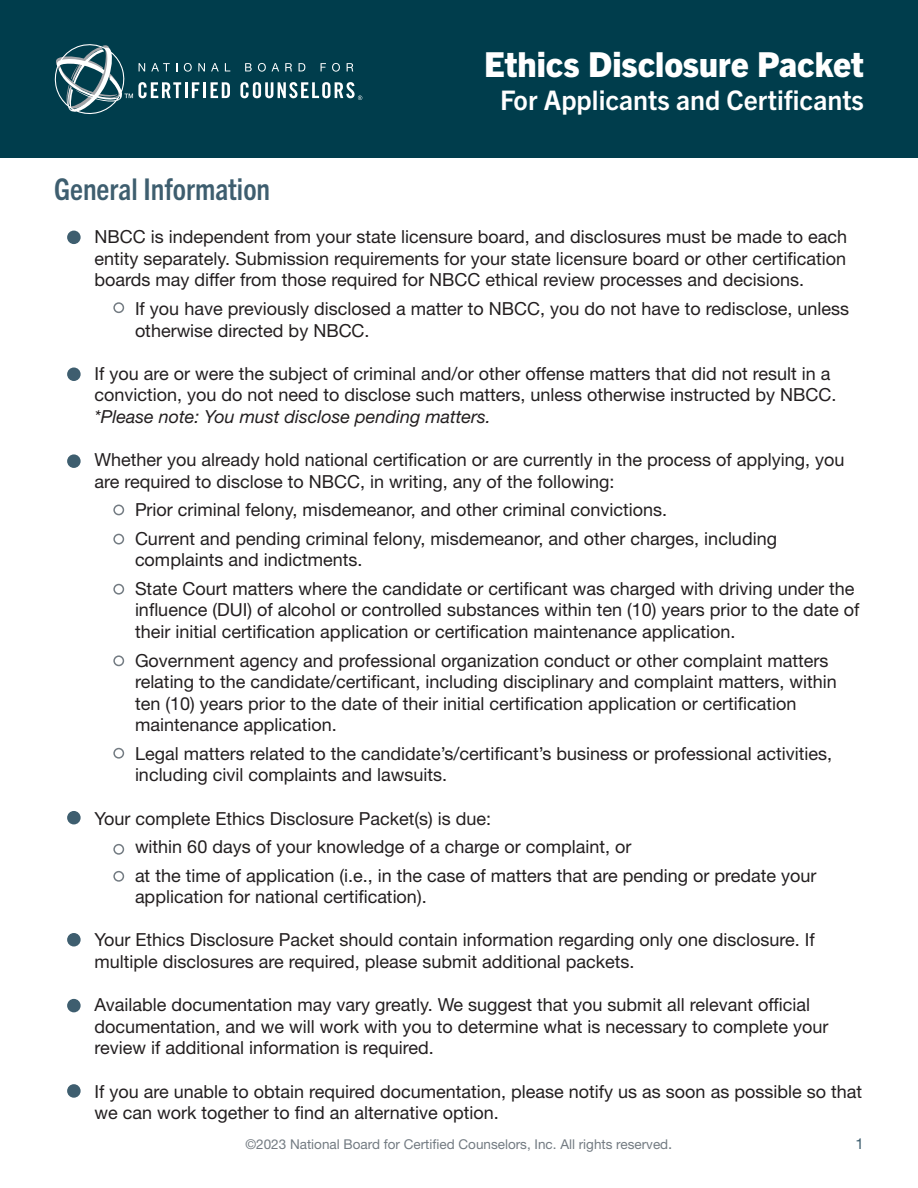
<style>
.page{position:relative;width:918px;height:1188px;background:#fff}
.page>*{position:absolute;margin:0;border:0;box-sizing:border-box;transform-origin:0 0}
.t1{font:800 34.5px "Trade Gothic Next LT Pro";color:#fff}
.t2{font:700 condensed 30px "Trade Gothic Next LT Pro";color:#3e5e6f}
.t3{font:700 27px "Trade Gothic Next LT Pro";color:#fff}
.t4{font:18px/21.6px "Helvetica Neue LT Std";color:#231f20}
.t5{font:15px "Helvetica Neue LT Std";color:#3e5e6f}
.t6{font:13.5px "Helvetica Neue LT Std";color:#737b82}
.s1{font-style:italic}
.s2{font-size:15px}
</style>
<div class="page">
<div style="left:0;top:0;width:918px;height:158px;background:#003d4c"></div>
<hr style="left:203px;top:82px;width:3px;height:16px;background:#fff">
<svg style="left:211px;top:82px;width:19px;height:16px"></svg>
<svg style="left:211px;top:63px;width:8px;height:8px"></svg>
<svg style="left:225px;top:63px;width:5px;height:8px"></svg>
<svg style="left:245px;top:63px;width:7px;height:8px"></svg>
<svg style="left:258px;top:63px;width:8px;height:9px"></svg>
<svg style="left:272px;top:63px;width:7px;height:8px"></svg>
<svg style="left:285px;top:63px;width:7px;height:8px"></svg>
<svg style="left:299px;top:63px;width:6px;height:8px"></svg>
<svg style="left:321px;top:63px;width:5px;height:8px"></svg>
<svg style="left:332px;top:63px;width:8px;height:9px"></svg>
<svg style="left:347px;top:63px;width:6px;height:8px"></svg>
<svg style="left:240px;top:82px;width:122px;height:18px"></svg>
<svg style="left:54px;top:44px;width:151px;height:70px"></svg>
<div style="left:67px;top:231px;width:14px;height:13px;background:#3e5e6f;border-radius:50%"></div>
<div style="left:113px;top:302px;width:11px;height:11px;border:2px solid #737b82;border-radius:50%"></div>
<div style="left:113px;top:505px;width:11px;height:10px;border:2px solid #737b82;border-radius:50%"></div>
<div style="left:113px;top:534px;width:11px;height:10px;border:2px solid #737b82;border-radius:50%"></div>
<div style="left:113px;top:584px;width:11px;height:11px;border:2px solid #737b82;border-radius:50%"></div>
<div style="left:113px;top:655px;width:11px;height:11px;border:2px solid #737b82;border-radius:50%"></div>
<div style="left:67px;top:368px;width:14px;height:13px;background:#3e5e6f;border-radius:50%"></div>
<div style="left:67px;top:454px;width:14px;height:14px;background:#3e5e6f;border-radius:50%"></div>
<div style="left:67px;top:811px;width:14px;height:13px;background:#3e5e6f;border-radius:50%"></div>
<div style="left:113px;top:748px;width:11px;height:11px;border:2px solid #737b82;border-radius:50%"></div>
<div style="left:113px;top:844px;width:11px;height:11px;border:2px solid #737b82;border-radius:50%"></div>
<div style="left:67px;top:933px;width:14px;height:13px;background:#3e5e6f;border-radius:50%"></div>
<div style="left:67px;top:999px;width:14px;height:13px;background:#3e5e6f;border-radius:50%"></div>
<div style="left:67px;top:1084px;width:14px;height:14px;background:#3e5e6f;border-radius:50%"></div>
<div style="left:113px;top:871px;width:11px;height:11px;border:2px solid #737b82;border-radius:50%"></div>
<p class="t1" style="left:484px;top:41px;width:381px">Ethics Disclosure Packet</p>
<p class="t3" style="left:500px;top:81px;width:365px">For Applicants and Certificants</p>
<p class="t2" style="left:54px;top:169px;width:218px">General Information</p>
<p class="t4" style="left:94px;top:226px;width:754px;text-align:justify">NBCC is independent from your state licensure board, and disclosures must be made to each entity separately. Submission requirements for your state licensure board or other certification boards may differ from those required for NBCC ethical review processes and decisions.</p>
<p class="t4" style="left:135px;top:298px;width:716px">If you have previously disclosed a matter to NBCC, you do not have to redisclose, unless otherwise directed by NBCC.</p>
<p class="t4" style="left:94px;top:362px;width:744px">If you are or were the subject of criminal and/or other offense matters that did not result in a conviction, you do not need to disclose such matters, unless otherwise instructed by NBCC. <span class="s1">*Please note: You must disclose pending matters.</span></p>
<p class="t4" style="left:94px;top:449px;width:752px">Whether you already hold national certification or are currently in the process of applying, you are required to disclose to NBCC, in writing, any of the following:</p>
<p class="t4" style="left:135px;top:499px;width:534px">Prior criminal felony, misdemeanor, and other criminal convictions.</p>
<p class="t4" style="left:135px;top:527px;width:644px">Current and pending criminal felony, misdemeanor, and other charges, including complaints and indictments.</p>
<p class="t4" style="left:135px;top:577px;width:726px">State Court matters where the candidate or certificant was charged with driving under the influence (DUI) of alcohol or controlled substances within ten (10) years prior to the date of their initial certification application or certification maintenance application.</p>
<p class="t4" style="left:135px;top:649px;width:703px">Government agency and professional organization conduct or other complaint matters relating to the candidate/certificant, including disciplinary and complaint matters, within ten (10) years prior to the date of their initial certification application or certification maintenance application.</p>
<p class="t4" style="left:135px;top:742px;width:699px">Legal matters related to the candidate’s/certificant’s business or professional activities, including civil complaints and lawsuits.</p>
<p class="t4" style="left:94px;top:807px;width:398px">Your complete Ethics Disclosure Packet(s) is due:</p>
<p class="t4" style="left:135px;top:836px;width:498px">within 60 days of your knowledge of a charge or complaint, or</p>
<p class="t4" style="left:135px;top:864px;width:683px">at the time of application (i.e., in the case of matters that are pending or predate your application for national certification).</p>
<p class="t4" style="left:94px;top:929px;width:722px">Your Ethics Disclosure Packet should contain information regarding only one disclosure. If multiple disclosures are required, please submit additional packets.</p>
<p class="t4" style="left:94px;top:994px;width:736px">Available documentation may vary greatly. We suggest that you submit all relevant official documentation, and we will work with you to determine what is necessary to complete your review if additional information is required.</p>
<p class="t4" style="left:94px;top:1080px;width:769px">If you are unable to obtain required documentation, please notify us as soon as possible so that we can work together to find an alternative option.</p>
<p class="t6" style="left:246px;top:1136px;width:428px">©2023 National Board for Certified Counselors, Inc. All rights reserved<span class="s2">.</span></p>
<p class="t5" style="left:856px;top:1135px;width:10px">1</p>
</div>
